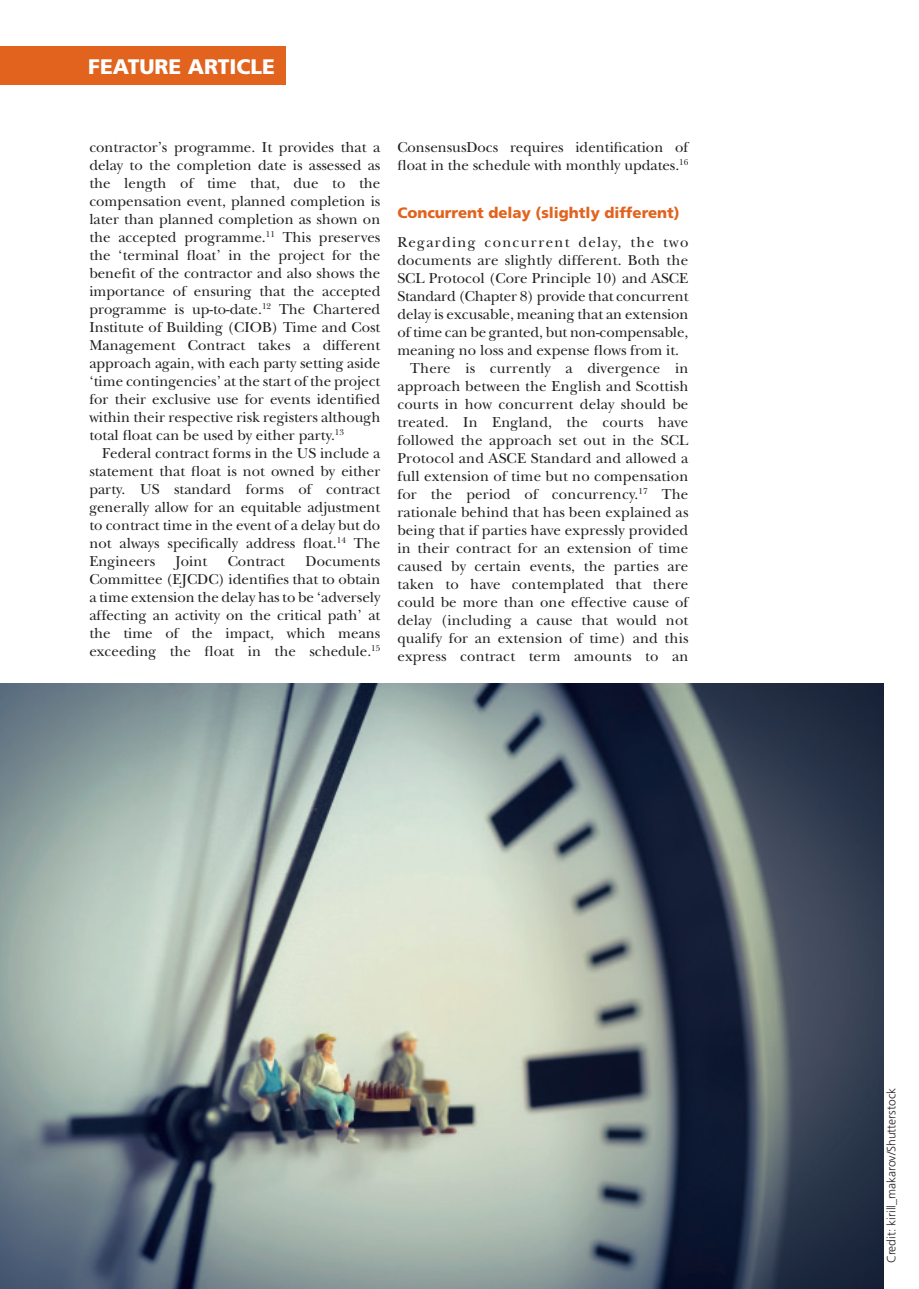
<style>
.page{position:relative;width:919px;height:1289px;background:#fff}
.page>*{position:absolute;margin:0;border:0;box-sizing:border-box;transform-origin:0 0}
.C-head{font:900 21px "Frutiger";color:#fff}
.body_copy{font:15px/18px "New Baskerville";color:#231f20;text-align:justify}
.body_copy_1st_paragr{font:15px/18px "New Baskerville";color:#231f20;text-align:justify}
.C-head_-_orange{font:900 15px "Frutiger";color:#e1631e}
.t1{font:300 12px "Frutiger";color:#231f20}
</style>
<div class="page">
<div style="left:0;top:47px;width:286px;height:38px;background:#e1631e"></div>
<img style="left:0;top:683px;width:883px;height:605px">
<p class="C-head" style="left:88px;top:54px;width:188px">FEATURE ARTICLE</p>
<p class="body_copy" style="left:89px;top:138px;width:292px">contractor’s programme. It provides that a delay to the completion date is assessed as the length of time that, due to the compensation event, planned completion is later than planned completion as shown on the accepted programme.<sup>11</sup> This preserves the ‘terminal float’ in the project for the benefit of the contractor and also shows the importance of ensuring that the accepted programme is up-to-date.<sup>12</sup> The Chartered Institute of Building (CIOB) Time and Cost Management Contract takes a different approach again, with each party setting aside ‘time contingencies’ at the start of the project for their exclusive use for events identified within their respective risk registers although total float can be used by either party.<sup>13</sup></p>
<p class="body_copy" style="left:89px;top:444px;width:292px;text-indent:13px">Federal contract forms in the US include a statement that float is not owned by either party. US standard forms of contract generally allow for an equitable adjustment to contract time in the event of a delay but do not always specifically address float.<sup>14</sup> The Engineers</p>
<p class="body_copy" style="left:176px;top:552px;width:33px">Joint</p>
<p class="body_copy" style="left:228px;top:552px;width:59px">Contract</p>
<p class="body_copy" style="left:89px;top:552px;width:292px;text-indent:216px">Documents Committee (EJCDC) identifies that to obtain a time extension the delay has to be ‘adversely affecting an activity on the critical path’ at the time of the impact, which means exceeding the float in the schedule.<sup>15</sup></p>
<p class="body_copy" style="left:397px;top:138px;width:292px">ConsensusDocs requires identification of float in the schedule with monthly updates.<sup>16</sup></p>
<p class="C-head_-_orange" style="left:397px;top:204px;width:284px">Concurrent delay (slightly different)</p>
<p class="body_copy_1st_paragr" style="left:397px;top:233px;width:293px">Regarding concurrent delay, the two documents are slightly different. Both the SCL Protocol (Core Principle 10) and ASCE Standard (Chapter 8) provide that concurrent delay is excusable, meaning that an extension of time can be granted, but non-compensable, meaning no loss and expense flows from it.</p>
<p class="body_copy" style="left:397px;top:359px;width:292px;text-indent:13px">There is currently a divergence in approach between the English and Scottish courts in how concurrent delay should be treated. In England, the courts have followed the approach set out in the SCL Protocol and ASCE Standard and allowed a full extension of time but no compensation for the period of concurrency.<sup>17</sup> The rationale behind that has been explained as being that if parties have expressly provided in their contract for an extension of time caused by certain events, the parties are taken to have contemplated that there could be more than one effective cause of delay (including a cause that would not qualify for an extension of time) and this express contract term amounts to an</p>
<p class="t1" style="left:884px;top:1263px;width:177px;rotate:-90deg">Credit: kirill_makarov/Shutterstock</p>
</div>
